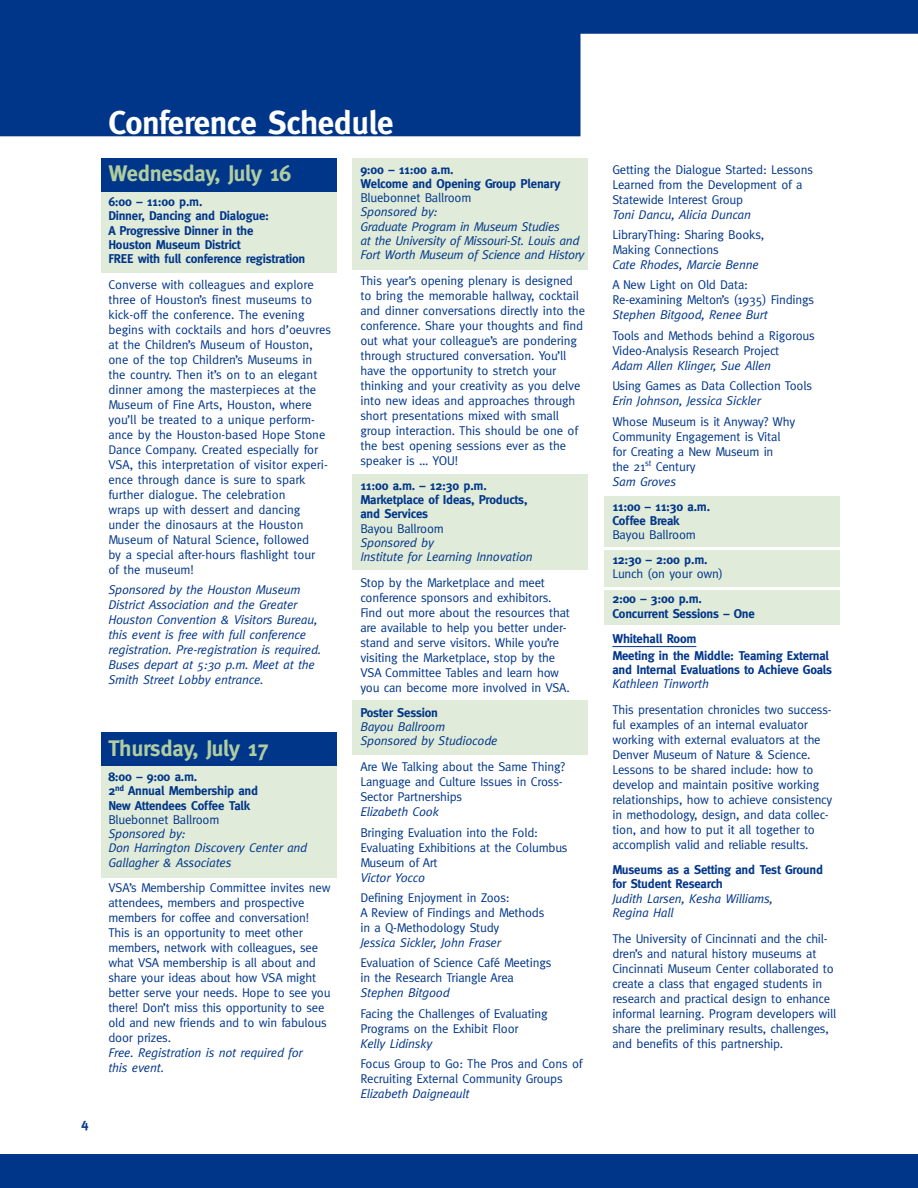
<style>
.page{position:relative;width:918px;height:1188px;background:#fff}
.page>*{position:absolute;margin:0;border:0;box-sizing:border-box;transform-origin:0 0}
.t1{font:700 33px "Meta";letter-spacing:-.015em;color:#fff}
.t2{font:700 22.5px "Meta";letter-spacing:-.015em;color:#b1cda0}
.t3{font:700 13.5px "Meta";color:#00368a}
.t4{font:12.75px/15px "Meta";letter-spacing:-.015em;color:#00368a}
.t5{font:italic 12.75px/14.2px "Meta";letter-spacing:-.015em;color:#00368a}
.t6{font:700 12.75px/14.2px "Meta";letter-spacing:-.015em;color:#00368a}
.s1{font-style:italic}
</style>
<div class="page">
<div style="left:353px;top:701px;width:235px;height:54px;background:#e0ebd9"></div>
<div style="left:353px;top:158px;width:235px;height:112px;background:#e0ebd9"></div>
<svg style="left:0;top:0;width:918px;height:136px;fill:#00368a"></svg>
<div style="left:0;top:1154px;width:918px;height:34px;background:#00368a"></div>
<div style="left:605px;top:497px;width:235px;height:50px;background:#e0ebd9"></div>
<div style="left:605px;top:550px;width:235px;height:37px;background:#e0ebd9"></div>
<div style="left:605px;top:591px;width:235px;height:34px;background:#e0ebd9"></div>
<div style="left:353px;top:474px;width:235px;height:95px;background:#e0ebd9"></div>
<div style="left:102px;top:190px;width:235px;height:83px;background:#e0ebd9"></div>
<div style="left:102px;top:757px;width:235px;height:121px;background:#e0ebd9"></div>
<div style="left:102px;top:159px;width:235px;height:33px;background:#00368a"></div>
<div style="left:102px;top:733px;width:235px;height:33px;background:#00368a"></div>
<hr style="left:612px;top:646px;width:84px;height:1px;background:#00368a">
<p class="t3" style="left:81px;top:1116px;width:9px">4</p>
<h1 class="t1" style="left:108px;top:103px;width:287px">Conference Schedule</h1>
<h2 class="t2" style="left:108px;top:160px;width:184px">Wednesday, July 16</h2>
<p class="t6" style="left:108px;top:195px;width:198px">6:00 – 11:00 p.m.<br>Dinner, Dancing and Dialogue:<br>A Progressive Dinner in the<br>Houston Museum District<br>FREE with full conference registration</p>
<p class="t4" style="left:108px;top:277px;width:224px">Converse with colleagues and explore three of Houston’s finest museums to kick-off the conference. The evening begins with cocktails and hors d’oeuvres at the Children’s Museum of Houston, one of the top Children’s Museums in the country. Then it’s on to an elegant dinner among the masterpieces at the Museum of Fine Arts, Houston, where you’ll be treated to a unique perform&shy;ance by the Houston-based Hope Stone Dance Company. Created especially for VSA, this interpretation of visitor experi&shy;ence through dance is sure to spark further dialogue. The celebration<br>wraps up with dessert and dancing under the dinosaurs at the Houston Museum of Natural Science, followed<br>by a special after-hours flashlight tour<br>of the museum!</p>
<p class="t5" style="left:108px;top:583px;width:214px;line-height:15px">Sponsored by the Houston Museum District Association and the Greater Houston Convention &amp; Visitors Bureau, this event is free with full conference registration. Pre-registration is required.<br>Buses depart at 5:30 p.m. Meet at the Smith Street Lobby entrance.</p>
<h2 class="t2" style="left:108px;top:735px;width:162px">Thursday, July 17</h2>
<p class="t6" style="left:108px;top:770px;width:151px">8:00 – 9:00 a.m.<br>2<sup>nd</sup> Annual Membership and<br>New Attendees Coffee Talk</p>
<p class="t4" style="left:108px;top:812px;width:112px">Bluebonnet Ballroom</p>
<p class="t5" style="left:108px;top:827px;width:200px">Sponsored by:<br>Don Harrington Discovery Center and<br>Gallagher &amp; Associates</p>
<p class="t4" style="left:108px;top:881px;width:224px">VSA’s Membership Committee invites new attendees, members and prospective members for coffee and conversation!<br>This is an opportunity to meet other members, network with colleagues, see what VSA membership is all about and share your ideas about how VSA might better serve your needs. Hope to see you there! Don’t miss this opportunity to see old and new friends and to win fabulous door prizes.</p>
<p class="t5" style="left:108px;top:1046px;width:196px;line-height:15px">Free. Registration is not required for this event.</p>
<p class="t6" style="left:360px;top:162px;width:202px">9:00 – 11:00 a.m.<br>Welcome and Opening Group Plenary</p>
<p class="t4" style="left:360px;top:190px;width:112px">Bluebonnet Ballroom</p>
<p class="t5" style="left:360px;top:205px;width:226px">Sponsored by:<br>Graduate Program in Museum Studies<br>at the University of Missouri-St. Louis and Fort Worth Museum of Science and History</p>
<p class="t4" style="left:360px;top:273px;width:226px">This year’s opening plenary is designed to bring the memorable hallway, cocktail and dinner conversations directly into the conference. Share your thoughts and find out what your colleague’s are pondering through structured conversation. You’ll have the opportunity to stretch your thinking and your creativity as you delve into new ideas and approaches through short presentations mixed with small group interaction. This should be one of the best opening sessions ever as the speaker is … YOU!</p>
<p class="t6" style="left:360px;top:478px;width:169px">11:00 a.m. – 12:30 p.m.<br>Marketplace of Ideas, Products, and Services</p>
<p class="t4" style="left:360px;top:521px;width:85px">Bayou Ballroom</p>
<p class="t5" style="left:360px;top:535px;width:174px">Sponsored by<br>Institute for Learning Innovation</p>
<p class="t4" style="left:360px;top:575px;width:211px">Stop by the Marketplace and meet conference sponsors and exhibitors.<br>Find out more about the resources that are available to help you better under&shy;stand and serve visitors. While you’re visiting the Marketplace, stop by the VSA Committee Tables and learn how you can become more involved in VSA.</p>
<p class="t6" style="left:360px;top:705px;width:79px">Poster Session</p>
<p class="t5" style="left:360px;top:720px;width:139px">Bayou Ballroom<br>Sponsored by Studiocode</p>
<p class="t4" style="left:360px;top:759px;width:206px">Are We Talking about the Same Thing?<br>Language and Culture Issues in Cross-<br>Sector Partnerships</p>
<p class="t5" style="left:360px;top:805px;width:80px">Elizabeth Cook</p>
<p class="t4" style="left:360px;top:825px;width:209px">Bringing Evaluation into the Fold:<br>Evaluating Exhibitions at the Columbus<br>Museum of Art</p>
<p class="t5" style="left:360px;top:870px;width:66px">Victor Yocco</p>
<p class="t4" style="left:360px;top:890px;width:186px">Defining Enjoyment in Zoos:<br>A Review of Findings and Methods in a Q-Methodology Study</p>
<p class="t5" style="left:360px;top:936px;width:142px">Jessica Sickler, John Fraser</p>
<p class="t4" style="left:360px;top:956px;width:193px">Evaluation of Science Café Meetings in the Research Triangle Area</p>
<p class="t5" style="left:360px;top:986px;width:91px">Stephen Bitgood</p>
<p class="t4" style="left:360px;top:1006px;width:189px">Facing the Challenges of Evaluating<br>Programs on the Exhibit Floor</p>
<p class="t5" style="left:360px;top:1036px;width:74px">Kelly Lidinsky</p>
<p class="t4" style="left:360px;top:1056px;width:224px">Focus Group to Go: The Pros and Cons of<br>Recruiting External Community Groups</p>
<p class="t5" style="left:360px;top:1087px;width:111px">Elizabeth Daigneault</p>
<p class="t4" style="left:612px;top:162px;width:202px">Getting the Dialogue Started: Lessons<br>Learned from the Development of a<br>Statewide Interest Group</p>
<p class="t5" style="left:612px;top:207px;width:140px">Toni Dancu, Alicia Duncan</p>
<p class="t4" style="left:612px;top:227px;width:153px">LibraryThing: Sharing Books,<br>Making Connections</p>
<p class="t5" style="left:612px;top:257px;width:148px">Cate Rhodes, Marcie Benne</p>
<p class="t4" style="left:612px;top:277px;width:203px">A New Light on Old Data:<br>Re-examining Melton’s (1935) Findings</p>
<p class="t5" style="left:612px;top:308px;width:157px">Stephen Bitgood, Renee Burt</p>
<p class="t4" style="left:612px;top:328px;width:204px">Tools and Methods behind a Rigorous<br>Video-Analysis Research Project</p>
<p class="t5" style="left:612px;top:358px;width:160px">Adam Allen Klinger, Sue Allen</p>
<p class="t4" style="left:612px;top:378px;width:201px">Using Games as Data Collection Tools</p>
<p class="t5" style="left:612px;top:394px;width:150px">Erin Johnson, Jessica Sickler</p>
<p class="t4" style="left:612px;top:414px;width:184px">Whose Museum is it Anyway? Why<br>Community Engagement is Vital for Creating a New Museum in<br>the 21<sup>st</sup> Century<br><span class="s1">Sam Groves</span></p>
<p class="t6" style="left:612px;top:499px;width:99px">11:00 – 11:30 a.m.<br>Coffee Break</p>
<p class="t4" style="left:612px;top:527px;width:85px">Bayou Ballroom</p>
<p class="t6" style="left:612px;top:553px;width:97px">12:30 – 2:00 p.m.</p>
<p class="t4" style="left:612px;top:566px;width:112px">Lunch (on your own)</p>
<p class="t6" style="left:612px;top:592px;width:144px">2:00 – 3:00 p.m.<br>Concurrent Sessions – One</p>
<p class="t6" style="left:612px;top:630px;width:218px;line-height:17px">Whitehall Room<br>Meeting in the Middle: Teaming External</p>
<p class="t6" style="left:612px;top:662px;width:221px">and Internal Evaluations to Achieve Goals</p>
<p class="t5" style="left:612px;top:677px;width:98px">Kathleen Tinworth</p>
<p class="t4" style="left:612px;top:702px;width:222px">This presentation chronicles two success&shy;ful examples of an internal evaluator working with external evaluators at the Denver Museum of Nature &amp; Science.<br>Lessons to be shared include: how to develop and maintain positive working relationships, how to achieve consistency in methodology, design, and data collec&shy;tion, and how to put it all together to accomplish valid and reliable results.</p>
<p class="t6" style="left:612px;top:862px;width:212px">Museums as a Setting and Test Ground for Student Research</p>
<p class="t5" style="left:612px;top:891px;width:162px">Judith Larsen, Kesha Williams,<br>Regina Hall</p>
<p class="t4" style="left:612px;top:931px;width:226px">The University of Cincinnati and the chil&shy;dren’s and natural history museums at Cincinnati Museum Center collaborated to create a class that engaged students in research and practical design to enhance informal learning. Program developers will share the preliminary results, challenges, and benefits of this partnership.</p>
</div>
